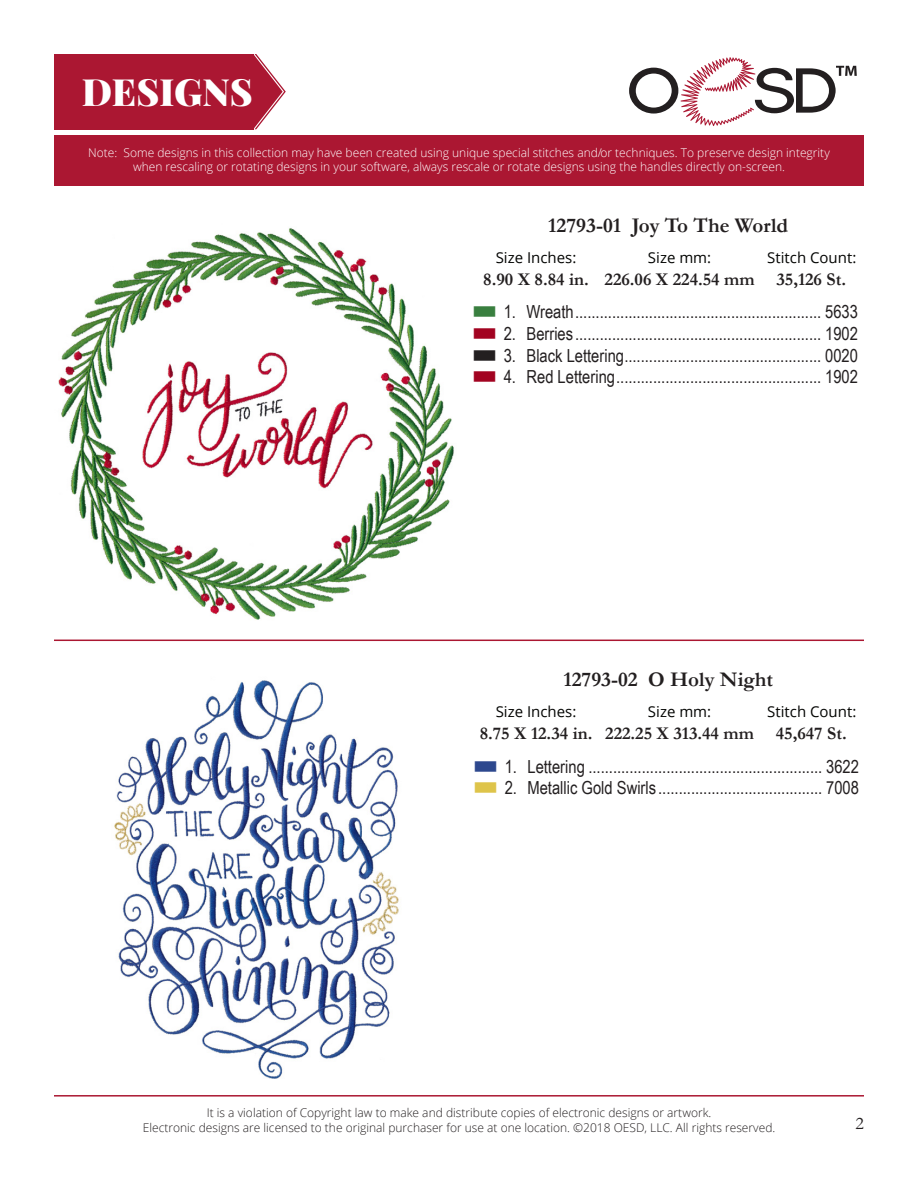
<style>
.page{position:relative;width:918px;height:1188px;background:#fff}
.page>*{position:absolute;margin:0;border:0;box-sizing:border-box;transform-origin:0 0}
.t1{font:900 37.5px "Playfair Display";color:#fff}
.t2{font:700 21px "Garamond";color:#231f20}
.t3{font:18px "Arial Narrow";color:#231f20}
.t4{font:700 18px "Garamond";color:#231f20}
.t5{font:18px "Garamond";color:#231f20}
.t6{font:15px "Open Sans";color:#040503}
.t7{font:300 12px/14.4px "Open Sans";color:#fff;text-align:center}
.t8{font:300 12px/14.4px "Open Sans";color:#231f20;text-align:center}
.s1{color:#397f3f}
.s2{color:#a20321}
.s3{color:#2d488e}
.s4{color:#dec44a}
</style>
<div class="page">
<svg style="left:629px;top:57px;width:228px;height:69px"></svg>
<div style="left:54px;top:135px;width:810px;height:51px;background:#ab1732"></div>
<div style="left:54px;top:54px;width:199px;height:75px;background:#ab1732"></div>
<svg style="left:253px;top:54px;width:33px;height:75px"></svg>
<hr style="left:54px;top:640px;width:810px;height:1px;background:#ab1732">
<hr style="left:54px;top:1095px;width:810px;height:2px;background:#ab1732">
<img style="left:114px;top:680px;width:285px;height:399px">
<img style="left:58px;top:228px;width:396px;height:392px">
<h1 class="t1" style="left:82px;top:67px;width:172px">DESIGNS</h1>
<p class="t7" style="left:88px;top:145px;width:743px">Note: Some designs in this collection may have been created using unique special stitches and/or techniques. To preserve design integrity when rescaling or rotating designs in your software, always rescale or rotate designs using the handles directly on-screen.</p>
<p class="t2" style="left:548px;top:211px;width:241px">12793-01 Joy To The World</p>
<p class="t4" style="left:483px;top:267px;width:107px">8.90 X 8.84 in.</p>
<p class="t4" style="left:605px;top:267px;width:152px">226.06 X 224.54 mm</p>
<p class="t4" style="left:777px;top:267px;width:71px">35,126 St.</p>
<p class="t6" style="left:496px;top:247px;width:82px">Size Inches:</p>
<p class="t6" style="left:648px;top:247px;width:65px">Size mm:</p>
<p class="t6" style="left:767px;top:247px;width:91px">Stitch Count:</p>
<p class="t3" style="left:472px;top:299px;width:387px"><span class="s1">■</span> 1. Wreath............................................................ 5633</p>
<p class="t3" style="left:472px;top:320px;width:387px"><span class="s2">■</span> 2. Berries............................................................ 1902</p>
<p class="t3" style="left:472px;top:342px;width:387px">■ 3. Black Lettering................................................ 0020</p>
<p class="t3" style="left:472px;top:364px;width:387px"><span class="s2">■</span> 4. Red Lettering.................................................. 1902</p>
<p class="t2" style="left:563px;top:665px;width:211px">12793-02 O Holy Night</p>
<p class="t4" style="left:605px;top:721px;width:150px">222.25 X 313.44 mm</p>
<p class="t4" style="left:776px;top:721px;width:72px">45,647 St.</p>
<p class="t3" style="left:473px;top:753px;width:387px"><span class="s3">■</span> 1. Lettering ......................................................... 3622</p>
<p class="t3" style="left:473px;top:775px;width:387px"><span class="s4">■</span> 2. Metallic Gold Swirls........................................ 7008</p>
<p class="t6" style="left:496px;top:701px;width:82px">Size Inches:</p>
<p class="t6" style="left:648px;top:701px;width:65px">Size mm:</p>
<p class="t6" style="left:767px;top:701px;width:91px">Stitch Count:</p>
<p class="t4" style="left:480px;top:721px;width:114px">8.75 X 12.34 in.</p>
<p class="t8" style="left:143px;top:1105px;width:634px">It is a violation of Copyright law to make and distribute copies of electronic designs or artwork.<br>Electronic designs are licensed to the original purchaser for use at one location. ©2018 OESD, LLC. All rights reserved.</p>
<p class="t5" style="left:856px;top:1111px;width:10px">2</p>
</div>
